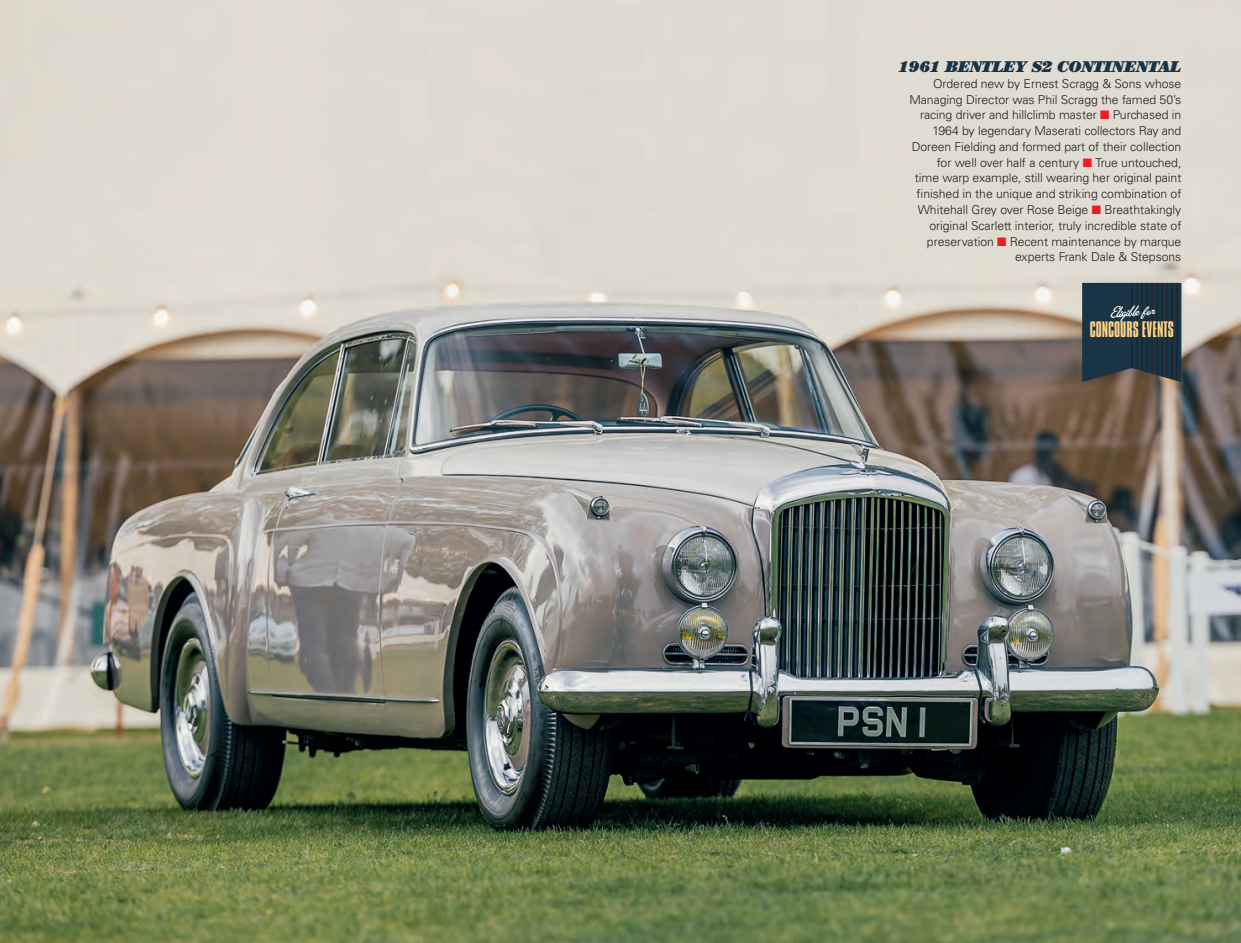
<style>
.page{position:relative;width:1241px;height:943px;background:#fff}
.page>*{position:absolute;margin:0;border:0;box-sizing:border-box;transform-origin:0 0}
.t1{font:300 19.25px "Compacta BT";color:#fed286}
.t2{font:italic 900 15.75px "Century IT Cby BT";letter-spacing:-.03em;color:#193444}
.t3{font:15.75px "Las Vegas Fabulous";color:#fff}
.t4{font:300 12.25px/15.8px "Univers";letter-spacing:-.005em;color:#231f20;text-align:right}
.s1{color:#ee1d23}
</style>
<div class="page">
<img style="left:0;top:0;width:1240px;height:943px">
<svg style="left:1081px;top:283px;width:100px;height:99px;background:#233742"></svg>
<hr style="left:1131px;top:283px;width:1px;height:85px;background:#231f20">
<hr style="left:1136px;top:283px;width:1px;height:86px;background:#231f20">
<hr style="left:1141px;top:283px;width:1px;height:88px;background:#231f20">
<hr style="left:1146px;top:283px;width:1px;height:89px;background:#231f20">
<hr style="left:1151px;top:283px;width:1px;height:90px;background:#231f20">
<hr style="left:1156px;top:283px;width:1px;height:92px;background:#231f20">
<hr style="left:1161px;top:283px;width:1px;height:93px;background:#231f20">
<hr style="left:1166px;top:283px;width:1px;height:95px;background:#231f20">
<hr style="left:1171px;top:283px;width:1px;height:96px;background:#231f20">
<hr style="left:1176px;top:283px;width:1px;height:98px;background:#231f20">
<p class="t2" style="left:898px;top:57px;width:284px">1961 BENTLEY S2 CONTINENTAL</p>
<p class="t4" style="left:909px;top:76px;width:273px">Ordered new by Ernest Scragg &amp; Sons whose Managing Director was Phil Scragg the famed 50’s racing driver and hillclimb master <span class="s1">■</span> Purchased in 1964 by legendary Maserati collectors Ray and Doreen Fielding and formed part of their collection for well over half a century <span class="s1">■</span> True untouched,<br>time warp example, still wearing her original paint finished in the unique and striking combination of Whitehall Grey over Rose Beige <span class="s1">■</span> Breathtakingly original Scarlett interior, truly incredible state of preservation <span class="s1">■</span> Recent maintenance by marque experts Frank Dale &amp; Stepsons</p>
<p class="t3" style="left:1109px;top:304px;width:46px;rotate:-4deg">Eligible for</p>
<h1 class="t1" style="left:1089px;top:319px;width:85px">CONCOURS EVENTS</h1>
</div>
